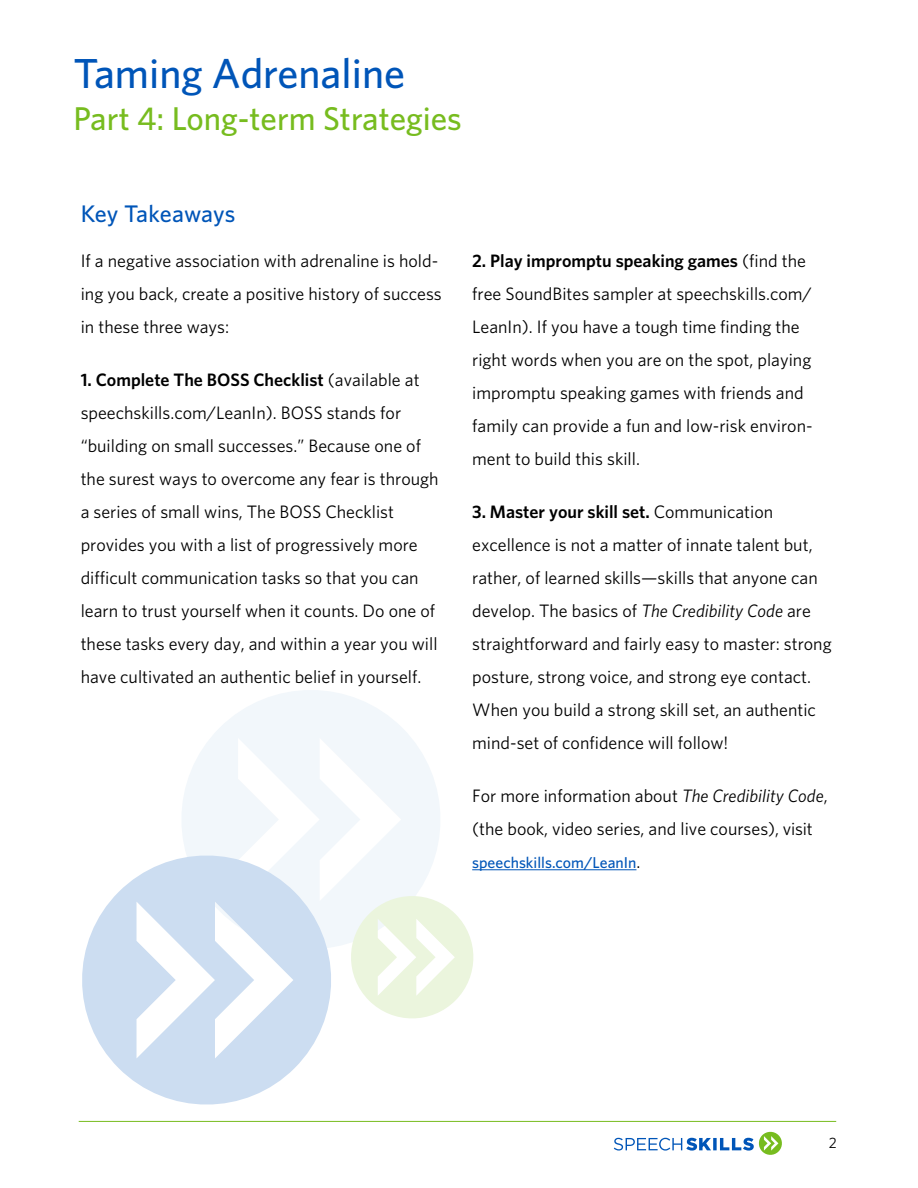
<style>
.page{position:relative;width:918px;height:1188px;background:#fff}
.page>*{position:absolute;margin:0;border:0;box-sizing:border-box;transform-origin:0 0}
.t1{font:500 42px "Whitney";color:#0055b8}
.t2{font:500 33px "Whitney";color:#77bc1f}
.t3{font:500 24px "Whitney";color:#0055b8}
.t4{font:18px/33px "Whitney";color:#000}
.t5{font:500 15.75px "Whitney";color:#0055b8}
.t6{font:15px "Whitney";color:#000}
.s1{font-weight:600}
.s2{font-style:italic}
.s3{font-weight:400;font-size:18px;color:#000}
</style>
<div class="page">
<svg style="left:182px;top:690px;width:258px;height:255px;fill:#f2f7fb"></svg>
<svg style="left:82px;top:852px;width:261px;height:253px;fill:#ccddf1"></svg>
<svg style="left:345px;top:890px;width:129px;height:129px"></svg>
<hr style="left:472px;top:869px;width:164px;height:1px;background:#0055b8">
<svg style="left:614px;top:1131px;width:168px;height:24px"></svg>
<hr style="left:79px;top:1121px;width:757px;height:1px;background:#77bc1f">
<h1 class="t1" style="left:73px;top:45px;width:333px">Taming Adrenaline</h1>
<h2 class="t2" style="left:73px;top:96px;width:390px">Part 4: Long-term Strategies</h2>
<h3 class="t3" style="left:81px;top:197px;width:156px">Key Takeaways</h3>
<p class="t4" style="left:81px;top:244px;width:363px">If a negative association with adrenaline is hold&shy;ing you back, create a positive history of success in these three ways:</p>
<p class="t4" style="left:81px;top:363px;width:359px"><span class="s1">1. Complete The BOSS Checklist</span> (available at speechskills.com/LeanIn). BOSS stands for “building on small successes.” Because one of the surest ways to overcome any fear is through a series of small wins, The BOSS Checklist provides you with a list of progressively more difficult communication tasks so that you can learn to trust yourself when it counts. Do one of these tasks every day, and within a year you will have cultivated an authentic belief in yourself.</p>
<p class="t4" style="left:472px;top:244px;width:342px"><span class="s1">2. Play impromptu speaking games</span> (find the free SoundBites sampler at speechskills.com/ LeanIn). If you have a tough time finding the right words when you are on the spot, playing impromptu speaking games with friends and family can provide a fun and low-risk environ&shy;ment to build this skill.</p>
<p class="t4" style="left:472px;top:495px;width:361px"><span class="s1">3. Master your skill set.</span> Communication excellence is not a matter of innate talent but, rather, of learned skills—skills that anyone can develop. The basics of <span class="s2">The Credibility Code</span> are straightforward and fairly easy to master: strong posture, strong voice, and strong eye contact.<br>When you build a strong skill set, an authentic mind-set of confidence will follow!</p>
<p class="t4" style="left:472px;top:779px;width:357px">For more information about <span class="s2">The Credibility Code</span>, (the book, video series, and live courses), visit</p>
<p class="t5" style="left:472px;top:852px;width:170px">speechskills.com/LeanIn<span class="s3">.</span></p>
<p class="t6" style="left:829px;top:1133px;width:10px">2</p>
</div>
